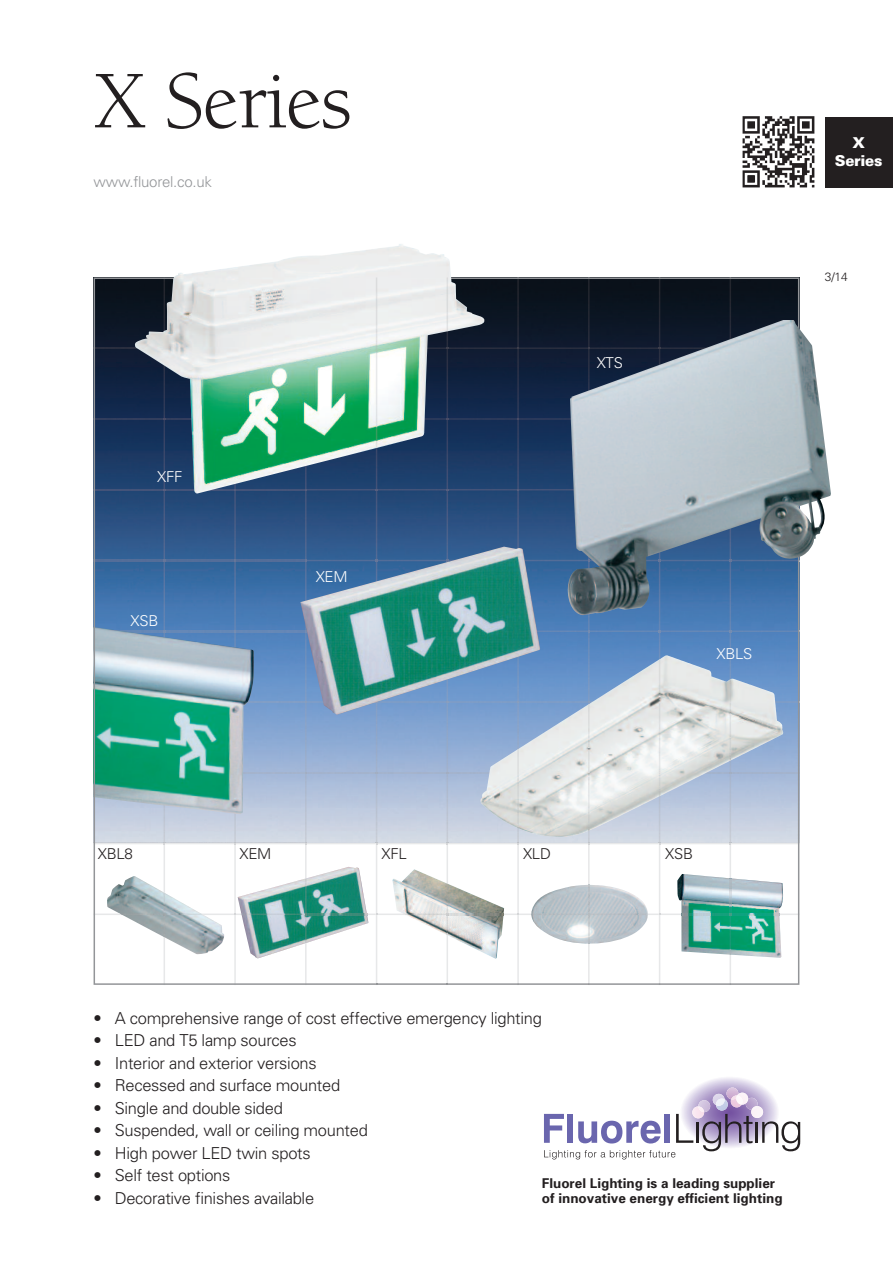
<style>
.page{position:relative;width:893px;height:1263px;background:#fff}
.page>*{position:absolute;margin:0;border:0;box-sizing:border-box;transform-origin:0 0}
.t1{font:84px "Berkeley";letter-spacing:-.015em;color:#231f20}
.t2{font:300 16.5px "Univers";letter-spacing:-.015em;color:#231f20}
.t3{font:300 15px "Univers";letter-spacing:-.015em;color:#939598}
.t4{font:300 15px "Univers";letter-spacing:-.015em;color:#231f20}
.t5{font:300 15px "Univers";letter-spacing:-.015em;color:#fff}
.t6{font:900 15px/18px "Univers";letter-spacing:-.02em;color:#fff;text-align:center}
.t7{font:700 13.5px/15px "Univers";color:#231f20}
.t8{font:300 12px "Univers";color:#231f20}
</style>
<div class="page">
<img style="left:97px;top:280px;width:699px;height:563px">
<img style="left:234px;top:494px;width:2px;height:349px">
<img style="left:164px;top:494px;width:1px;height:349px">
<img style="left:305px;top:494px;width:2px;height:349px">
<img style="left:484px;top:418px;width:83px;height:2px">
<img style="left:97px;top:418px;width:38px;height:2px">
<img style="left:484px;top:347px;width:83px;height:2px">
<img style="left:97px;top:347px;width:38px;height:2px">
<img style="left:540px;top:560px;width:27px;height:1px">
<img style="left:236px;top:560px;width:64px;height:1px">
<img style="left:97px;top:560px;width:137px;height:1px">
<img style="left:484px;top:489px;width:83px;height:1px">
<img style="left:97px;top:489px;width:38px;height:1px">
<img style="left:540px;top:701px;width:256px;height:2px">
<img style="left:254px;top:701px;width:46px;height:2px">
<img style="left:540px;top:630px;width:256px;height:2px">
<img style="left:254px;top:630px;width:46px;height:2px">
<img style="left:307px;top:772px;width:489px;height:1px">
<img style="left:254px;top:772px;width:51px;height:1px">
<div style="left:825px;top:117px;width:68px;height:70px;background:#231f20"></div>
<img style="left:480px;top:737px;width:57px;height:64px">
<img style="left:97px;top:618px;width:157px;height:196px">
<img style="left:135px;top:244px;width:349px;height:250px">
<img style="left:376px;top:277px;width:1px;height:566px">
<img style="left:447px;top:277px;width:1px;height:566px">
<img style="left:517px;top:279px;width:2px;height:564px">
<img style="left:517px;top:748px;width:2px;height:80px">
<img style="left:588px;top:279px;width:2px;height:564px">
<img style="left:588px;top:704px;width:2px;height:127px">
<img style="left:659px;top:279px;width:1px;height:564px">
<img style="left:659px;top:659px;width:1px;height:137px">
<svg style="left:94px;top:843px;width:705px;height:142px"></svg>
<hr style="left:730px;top:844px;width:1px;height:34px;background:#e7e8e9">
<img style="left:730px;top:279px;width:1px;height:564px">
<img style="left:730px;top:915px;width:1px;height:40px">
<img style="left:730px;top:878px;width:1px;height:35px">
<img style="left:730px;top:679px;width:1px;height:82px">
<svg style="left:730px;top:955px;width:1px;height:30px"></svg>
<img style="left:300px;top:547px;width:240px;height:168px">
<img style="left:567px;top:320px;width:264px;height:296px">
<svg style="left:544px;top:1077px;width:257px;height:82px"></svg>
<img style="left:742px;top:116px;width:73px;height:72px">
<h1 class="t1" style="left:94px;top:68px;width:260px">X Series</h1>
<p class="t3" style="left:94px;top:176px;width:120px">www.fluorel.co.uk</p>
<p class="t5" style="left:157px;top:471px;width:27px">XFF</p>
<p class="t5" style="left:131px;top:615px;width:29px">XSB</p>
<p class="t5" style="left:316px;top:571px;width:33px">XEM</p>
<p class="t5" style="left:597px;top:357px;width:28px">XTS</p>
<p class="t6" style="left:835px;top:135px;width:49px">X<br>Series</p>
<p class="t8" style="left:825px;top:272px;width:24px">3/14</p>
<p class="t5" style="left:716px;top:648px;width:37px">XBLS</p>
<p class="t4" style="left:98px;top:848px;width:37px">XBL8</p>
<p class="t4" style="left:239px;top:848px;width:33px">XEM</p>
<p class="t4" style="left:382px;top:848px;width:27px">XFL</p>
<p class="t4" style="left:523px;top:848px;width:29px">XLD</p>
<p class="t4" style="left:665px;top:848px;width:29px">XSB</p>
<p class="t2" style="left:94px;top:1012px;width:450px">• A comprehensive range of cost effective emergency lighting</p>
<p class="t2" style="left:94px;top:1034px;width:205px">• LED and T5 lamp sources</p>
<p class="t2" style="left:94px;top:1057px;width:225px">• Interior and exterior versions</p>
<p class="t2" style="left:94px;top:1079px;width:248px">• Recessed and surface mounted</p>
<p class="t2" style="left:94px;top:1102px;width:191px">• Single and double sided</p>
<p class="t2" style="left:94px;top:1124px;width:276px">• Suspended, wall or ceiling mounted</p>
<p class="t2" style="left:94px;top:1147px;width:219px">• High power LED twin spots</p>
<p class="t2" style="left:93px;top:1169px;width:138px">• Self test options</p>
<p class="t2" style="left:93px;top:1192px;width:222px">• Decorative finishes available</p>
<p class="t7" style="left:542px;top:1176px;width:242px">Fluorel Lighting is a leading supplier of innovative energy efficient lighting</p>
</div>
